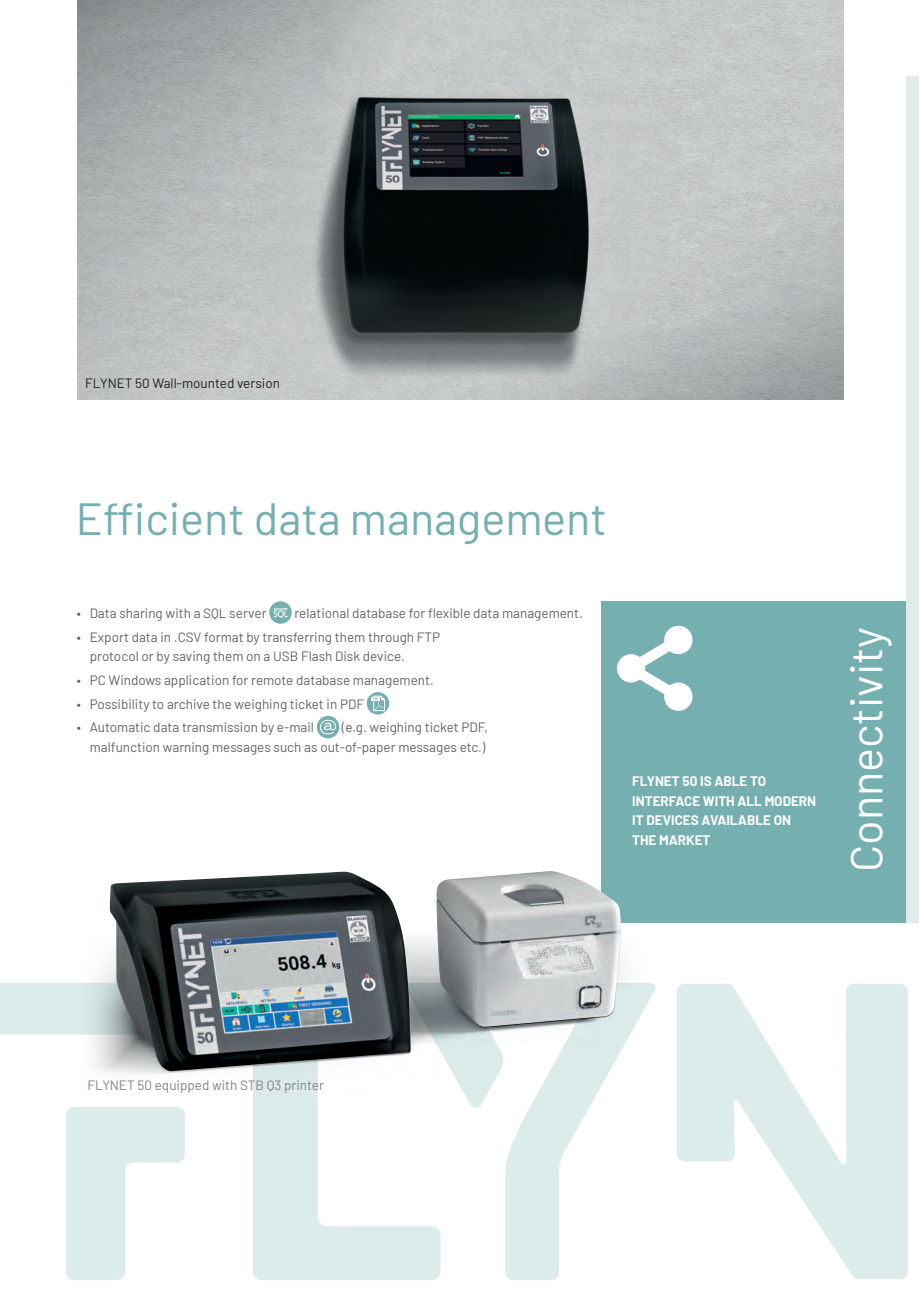
<style>
.page{position:relative;width:919px;height:1289px;background:#fff}
.page>*{position:absolute;margin:0;border:0;box-sizing:border-box;transform-origin:0 0}
.t1{font:45px "Barlow";color:#75afb0}
.t2{font:45px "Barlow";color:#fff}
.t3{font:13.5px/19.5px "Barlow";color:#636366}
.t4{font:700 13.5px/19.5px "Barlow";color:#fff}
.t5{font:13.5px "Barlow";color:#808285}
.t6{font:13.5px "Barlow";color:#231f20}
</style>
<div class="page">
<div style="left:906px;top:77px;width:12px;height:846px;background:#e0ebec"></div>
<svg style="left:0;top:983px;width:908px;height:296px"></svg>
<img style="left:77px;top:0;width:766px;height:400px">
<div style="left:601px;top:601px;width:305px;height:322px;background:#75afb0"></div>
<svg style="left:617px;top:625px;width:75px;height:85px"></svg>
<img style="left:75px;top:903px;width:579px;height:199px">
<img style="left:110px;top:871px;width:511px;height:200px">
<div style="left:269px;top:601px;width:23px;height:22px;background:#75afb0;border-radius:50%"></div>
<img style="left:273px;top:607px;width:15px;height:10px">
<svg style="left:366px;top:692px;width:23px;height:22px"></svg>
<svg style="left:371px;top:695px;width:18px;height:16px"></svg>
<div style="left:317px;top:716px;width:22px;height:22px;background:#75afb0;border-radius:50%"></div>
<svg style="left:320px;top:719px;width:16px;height:15px"></svg>
<p class="t6" style="left:85px;top:373px;width:196px">FLYNET 50 Wall-mounted version</p>
<h1 class="t1" style="left:76px;top:486px;width:532px">Efficient data management</h1>
<p class="t3" style="left:77px;top:602px;width:191px">• Data sharing with a SQL server</p>
<p class="t3" style="left:294px;top:602px;width:290px">relational database for flexible data management.</p>
<p class="t3" style="left:90px;top:626px;width:352px;text-indent:-13px">• Export data in .CSV format by transferring them through FTP protocol or by saving them on a USB Flash Disk device.</p>
<p class="t3" style="left:77px;top:669px;width:358px">• PC Windows application for remote database management.</p>
<p class="t3" style="left:77px;top:693px;width:288px">• Possibility to archive the weighing ticket in PDF</p>
<p class="t3" style="left:77px;top:716px;width:239px">• Automatic data transmission by e-mail</p>
<p class="t3" style="left:90px;top:716px;width:400px;text-align:right">(e.g. weighing ticket PDF,<br>malfunction warning messages such as out-of-paper messages etc.)</p>
<p class="t4" style="left:632px;top:770px;width:185px">FLYNET 50 IS ABLE TO<br>INTERFACE WITH ALL MODERN<br>IT DEVICES AVAILABLE ON<br>THE MARKET</p>
<h1 class="t2" style="left:833px;top:872px;width:247px;rotate:-90deg">Connectivity</h1>
<p class="t5" style="left:87px;top:1075px;width:238px">FLYNET 50 equipped with STB Q3 printer</p>
</div>
